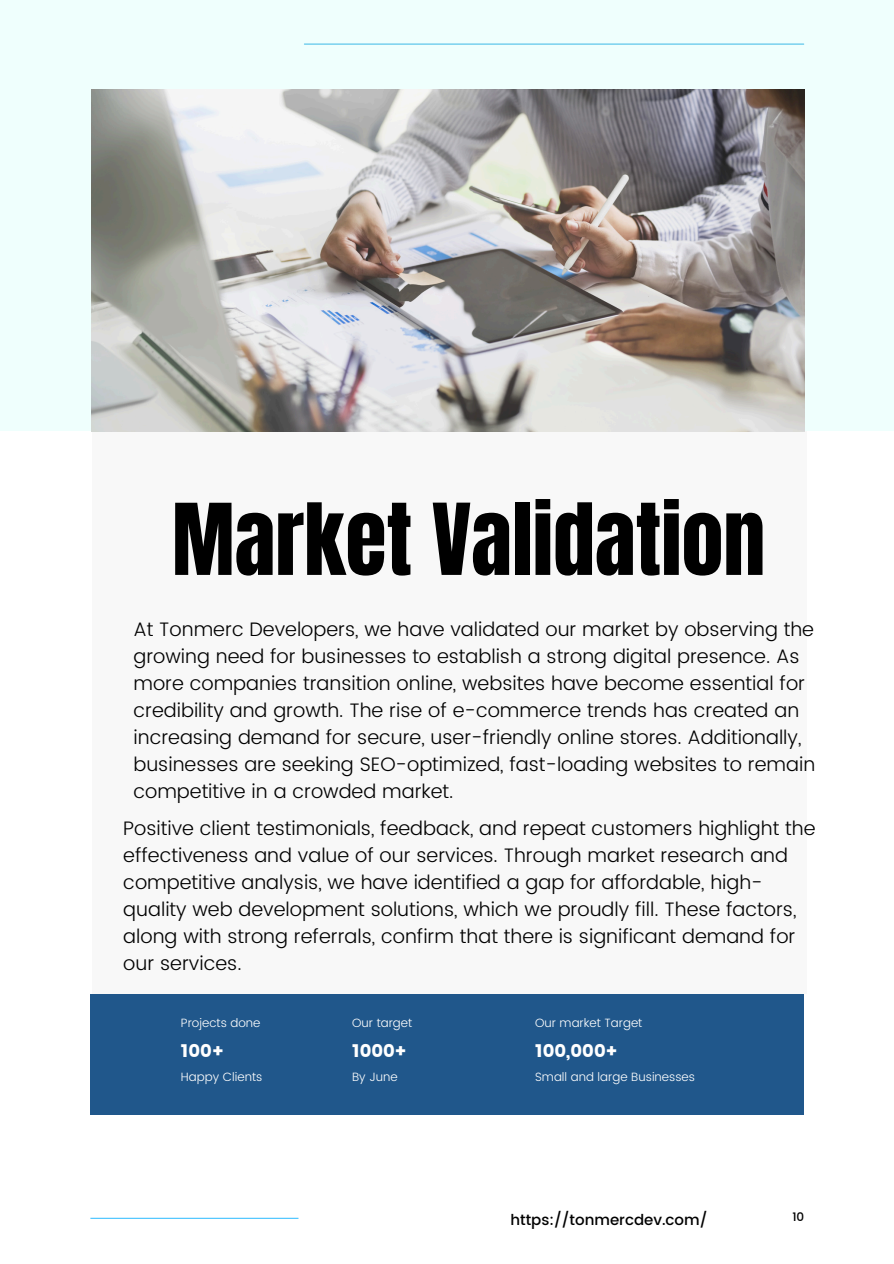
<style>
.page{position:relative;width:894px;height:1264px;background:#fff}
.page>*{position:absolute;margin:0;border:0;box-sizing:border-box;transform-origin:0 0}
.t1{font:84px "Anton";color:#000}
.t2{font:300 19.5px/27px "Poppins";color:#000}
.t3{font:18px "Poppins";color:#fff}
.t4{font:500 15px "Poppins";color:#000}
.t5{font:300 12px "Poppins";color:#fff}
.t6{font:500 12px "Poppins";color:#000}
</style>
<div class="page">
<div style="left:92px;top:89px;width:714px;height:904px;background:#f8f8f8"></div>
<div style="left:0;top:0;width:893px;height:431px;background:#effffd"></div>
<img style="left:92px;top:89px;width:712px;height:342px">
<div style="left:90px;top:994px;width:714px;height:120px;background:#20578b"></div>
<hr style="left:90px;top:1217px;width:208px;height:1px;background:#42c2ff">
<hr style="left:304px;top:44px;width:499px;height:1px;background:#4fc0e8">
<h1 class="t1" style="left:172px;top:479px;width:594px">Market Validation</h1>
<h2 class="t2" style="left:133px;top:616px;width:683px">At Tonmerc Developers, we have validated our market by observing the growing need for businesses to establish a strong digital presence. As more companies transition online, websites have become essential for credibility and growth. The rise of e-commerce trends has created an increasing demand for secure, user-friendly online stores. Additionally, businesses are seeking SEO-optimized, fast-loading websites to remain competitive in a crowded market.</h2>
<p class="t2" style="left:123px;top:814px;width:693px">Positive client testimonials, feedback, and repeat customers highlight the effectiveness and value of our services. Through market research and competitive analysis, we have identified a gap for affordable, high&shy;quality web development solutions, which we proudly fill. These factors, along with strong referrals, confirm that there is significant demand for our services.</p>
<p class="t5" style="left:181px;top:1015px;width:81px">Projects done</p>
<h3 class="t3" style="left:181px;top:1040px;width:44px">100+</h3>
<h3 class="t5" style="left:181px;top:1069px;width:83px">Happy Clients</h3>
<p class="t5" style="left:352px;top:1015px;width:62px">Our target</p>
<p class="t5" style="left:535px;top:1015px;width:109px">Our market Target</p>
<p class="t3" style="left:352px;top:1040px;width:56px">1000+</p>
<p class="t3" style="left:535px;top:1040px;width:84px">100,000+</p>
<h2 class="t5" style="left:352px;top:1069px;width:47px">By June</h2>
<h2 class="t5" style="left:535px;top:1069px;width:161px">Small and large Businesses</h2>
<p class="t4" style="left:510px;top:1211px;width:198px">https://tonmercdev.com/</p>
<p class="t6" style="left:792px;top:1209px;width:13px">10</p>
</div>
